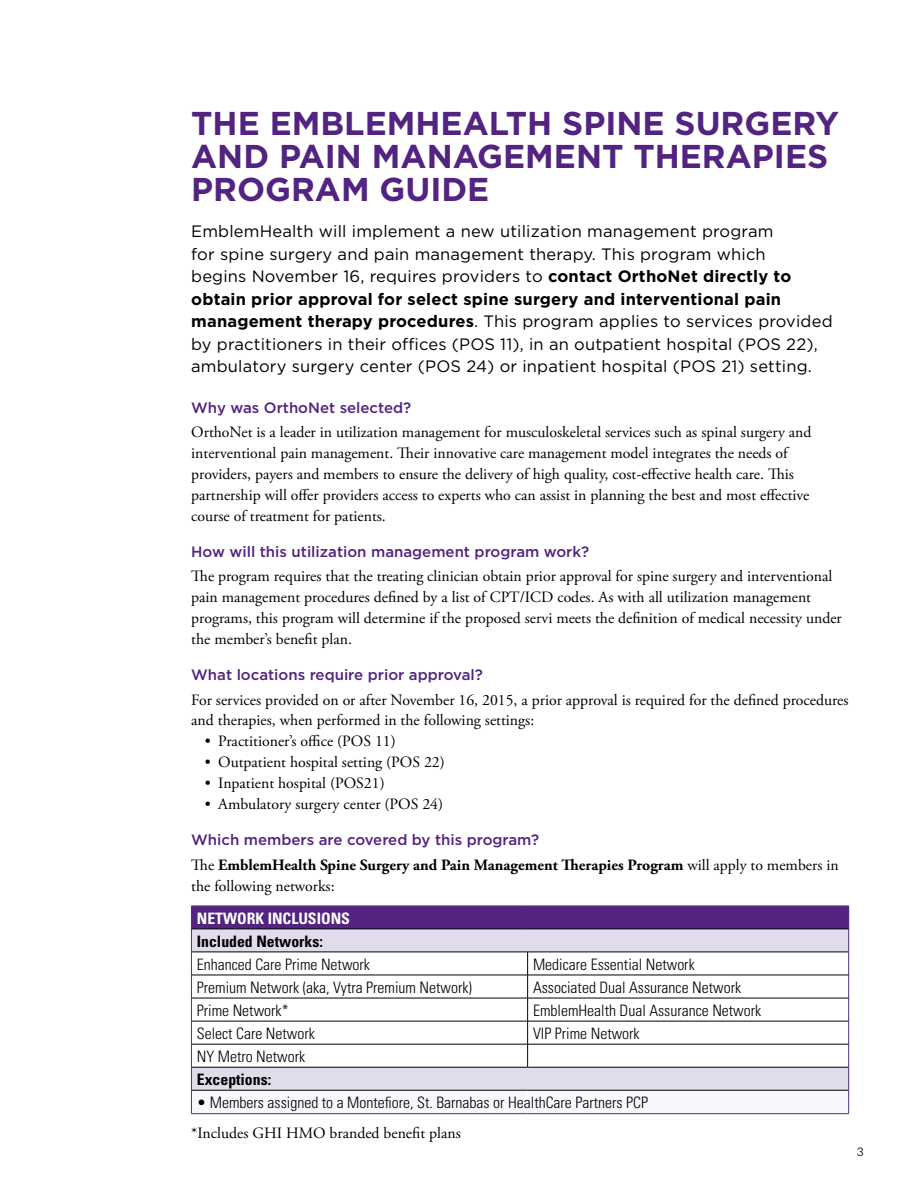
<style>
.page{position:relative;width:918px;height:1188px;background:#fff}
.page>*{position:absolute;margin:0;border:0;box-sizing:border-box;transform-origin:0 0}
.t1{font:700 33px/33px "Gotham";color:#522380}
.t2{font:16.5px/22.5px "Gotham";letter-spacing:.01em;color:#000}
.t3{font:15.75px/21px "Adobe Garamond Pro";color:#000}
.t4{font:300 condensed 15.75px "Univers";color:#000}
.t5{font:700 15.75px/21px "Adobe Garamond Pro";color:#000}
.t6{font:700 condensed 15.75px "Univers";color:#000}
.t7{font:700 condensed 15.75px "Univers";color:#fff}
.t8{font:500 15px "Gotham";color:#522380}
.t9{font:300 12px "Univers";color:#000}
.s1{font-weight:700}
.s2{font-weight:400}
</style>
<div class="page">
<div style="left:191px;top:906px;width:658px;height:23px;background:#522380"></div>
<div style="left:192px;top:930px;width:656px;height:160px;background:#e1dceb"></div>
<svg style="left:192px;top:953px;width:656px;height:114px"></svg>
<div style="left:191px;top:1090px;width:658px;height:24px;background:#f8f8fb"></div>
<hr style="left:191px;top:906px;width:337px;height:1px;background:#50327c">
<hr style="left:528px;top:906px;width:321px;height:1px;background:#50327c">
<hr style="left:192px;top:929px;width:336px;height:1px;background:#000">
<hr style="left:528px;top:929px;width:321px;height:1px;background:#000">
<hr style="left:192px;top:952px;width:336px;height:1px;background:#000">
<hr style="left:528px;top:952px;width:321px;height:1px;background:#000">
<hr style="left:192px;top:975px;width:336px;height:1px;background:#000">
<hr style="left:528px;top:975px;width:321px;height:1px;background:#000">
<hr style="left:192px;top:998px;width:336px;height:1px;background:#000">
<hr style="left:528px;top:998px;width:321px;height:1px;background:#000">
<hr style="left:192px;top:1021px;width:336px;height:1px;background:#000">
<hr style="left:528px;top:1021px;width:321px;height:1px;background:#000">
<hr style="left:192px;top:1044px;width:336px;height:1px;background:#000">
<hr style="left:528px;top:1044px;width:321px;height:1px;background:#000">
<svg style="left:527px;top:952px;width:1px;height:115px"></svg>
<hr style="left:192px;top:1067px;width:336px;height:1px;background:#000">
<hr style="left:528px;top:1067px;width:321px;height:1px;background:#000">
<hr style="left:192px;top:1090px;width:336px;height:1px;background:#000">
<hr style="left:528px;top:1090px;width:321px;height:1px;background:#000">
<svg style="left:191px;top:907px;width:1px;height:206px"></svg>
<svg style="left:848px;top:907px;width:1px;height:206px"></svg>
<hr style="left:191px;top:1113px;width:337px;height:1px;background:#50327c">
<hr style="left:528px;top:1113px;width:321px;height:1px;background:#50327c">
<h1 class="t1" style="left:191px;top:106px;width:649px">The EmblemH ealth Spine Surgery and Pain Management Therapies<br>Program Guide</h1>
<p class="t2" style="left:191px;top:220px;width:643px">EmblemHealth will implement a new utilization management program<br>for spine surgery and pain management therapy. This program which<br>begins November 16, requires providers to <span class="s1">contact OrthoNet directly to obtain prior approval for select spine surgery and interventional pain management therapy procedures</span>. This program applies to services provided by practitioners in their offices (POS 11), in an outpatient hospital (POS 22), ambulatory surgery center (POS 24) or inpatient hospital (POS 21) setting.</p>
<p class="t8" style="left:191px;top:399px;width:222px">Why was OrthoNet selected?</p>
<p class="t3" style="left:191px;top:422px;width:622px">OrthoNet is a leader in utilization management for musculoskeletal services such as spinal surgery and interventional pain management. Their innovative care management model integrates the needs of providers, payers and members to ensure the delivery of high quality, cost-effective health care. This partnership will offer providers access to experts who can assist in planning the best and most effective course of treatment for patients.</p>
<p class="t8" style="left:191px;top:543px;width:400px">How will this utilization management program work?</p>
<p class="t3" style="left:191px;top:566px;width:652px">The program requires that the treating clinician obtain prior approval for spine surgery and interventional pain management procedures defined by a list of CPT/ICD codes. As with all utilization management programs, this program will determine if the proposed servi meets the definition of medical necessity under the member’s benefit plan.</p>
<p class="t8" style="left:191px;top:666px;width:293px">What locations require prior approval?</p>
<p class="t3" style="left:191px;top:690px;width:659px">For services provided on or after November 16, 2015, a prior approval is required for the defined procedures and therapies, when performed in the following settings:</p>
<p class="t3" style="left:205px;top:732px;width:193px">• Practitioner’s office (POS 11)</p>
<p class="t3" style="left:205px;top:753px;width:242px">• Outpatient hospital setting (POS 22)</p>
<p class="t3" style="left:205px;top:774px;width:182px">• Inpatient hospital (POS21)</p>
<p class="t3" style="left:205px;top:795px;width:240px">• Ambulatory surgery center (POS 24)</p>
<p class="t8" style="left:191px;top:832px;width:349px">Which members are covered by this program?</p>
<p class="t5" style="left:191px;top:855px;width:649px"><span class="s2">The</span> EmblemHealth Spine Surgery and Pain Management Therapies Program <span class="s2">will apply to members in the following networks:</span></p>
<p class="t7" style="left:197px;top:908px;width:155px">NETWORK INCLUSIONS</p>
<p class="t6" style="left:197px;top:931px;width:128px">Included Networks:</p>
<p class="t4" style="left:197px;top:955px;width:175px">Enhanced Care Prime Network</p>
<p class="t4" style="left:533px;top:955px;width:163px">Medicare Essential Network</p>
<p class="t4" style="left:197px;top:978px;width:277px">Premium Network (aka, Vytra Premium Network)</p>
<p class="t4" style="left:533px;top:978px;width:210px">Associated Dual Assurance Network</p>
<p class="t4" style="left:197px;top:1001px;width:93px">Prime Network*</p>
<p class="t4" style="left:533px;top:1001px;width:230px">EmblemHealth Dual Assurance Network</p>
<p class="t4" style="left:197px;top:1024px;width:120px">Select Care Network</p>
<p class="t4" style="left:533px;top:1024px;width:108px">VIP Prime Network</p>
<p class="t4" style="left:197px;top:1047px;width:110px">NY Metro Network</p>
<p class="t6" style="left:197px;top:1070px;width:76px">Exceptions:</p>
<p class="t4" style="left:197px;top:1093px;width:453px">• Members assigned to a Montefiore, St. Barnabas or HealthCare Partners PCP</p>
<p class="t3" style="left:191px;top:1123px;width:271px">*Includes GHI HMO branded benefit plans</p>
<p class="t9" style="left:857px;top:1145px;width:8px">3</p>
</div>
